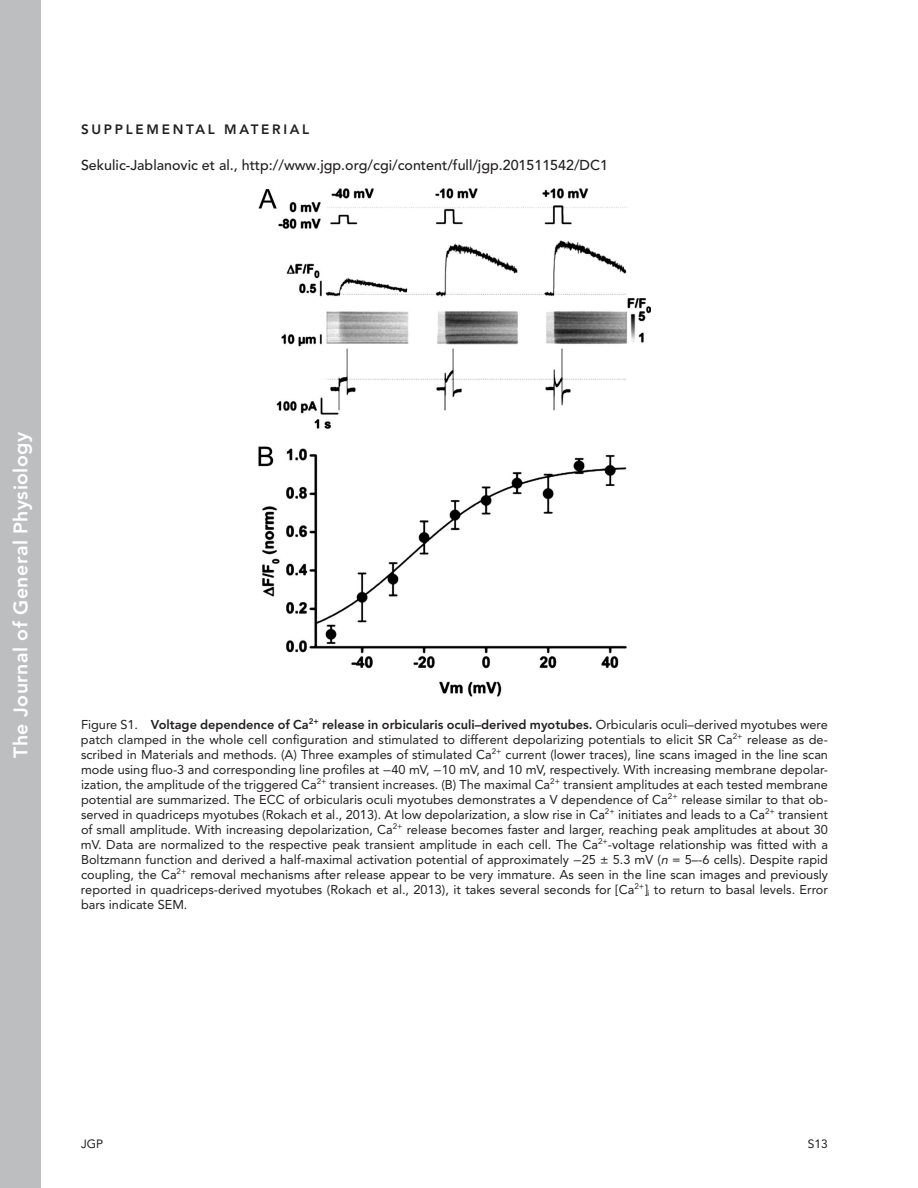
<style>
.page{position:relative;width:918px;height:1188px;background:#fff}
.page>*{position:absolute;margin:0;border:0;box-sizing:border-box;transform-origin:0 0}
.t1{font:800 19.5px "Avenir LT Std";letter-spacing:.02em;color:#fff}
.t2{font:500 14.25px "Avenir LT Std";color:#231f20}
.t3{font:800 13.5px "Avenir LT Std";letter-spacing:.2em;color:#231f20}
.t4{font:12.75px/15px "Avenir LT Std";color:#231f20;text-align:justify}
.t5{font:12px "Avenir LT Std";color:#231f20}
.s1{font-weight:800}
.s2{font-family:"STIX General"}
.s3{font-style:italic}
</style>
<div class="page">
<div style="left:0;top:0;width:40px;height:1188px;background:#bcbec0"></div>
<img style="left:258px;top:188px;width:393px;height:508px">
<p class="t3" style="left:81px;top:122px;width:230px">SUPPLEMENTAL MATERIAL</p>
<p class="t2" style="left:81px;top:157px;width:529px">Sekulic-Jablanovic et al., http://www.jgp.org/cgi/content/full/jgp.201511542/DC1</p>
<h1 class="t1" style="left:9px;top:758px;width:327px;rotate:-90deg">The Journal of General Physiology</h1>
<p class="t4" style="left:81px;top:717px;width:749px">Figure S1. <span class="s1">Voltage dependence of Ca</span><sup>2+</sup> <span class="s1">release in orbicularis oculi–derived myotubes.</span> Orbicularis oculi–derived myotubes were patch clamped in the whole cell configuration and stimulated to different depolarizing potentials to elicit SR Ca<sup>2+</sup> release as de‑ scribed in Materials and methods. (A) Three examples of stimulated Ca<sup>2+</sup> current (lower traces), line scans imaged in the line scan mode using fluo-3 and corresponding line profiles at <span class="s2">−</span>40 mV, <span class="s2">−</span>10 mV, and 10 mV, respectively. With increasing membrane depolar‑ ization, the amplitude of the triggered Ca<sup>2+</sup> transient increases. (B) The maximal Ca<sup>2+</sup> transient amplitudes at each tested membrane potential are summarized. The ECC of orbicularis oculi myotubes demonstrates a V dependence of Ca<sup>2+</sup> release similar to that ob‑ served in quadriceps myotubes (Rokach et al., 2013). At low depolarization, a slow rise in Ca<sup>2+</sup> initiates and leads to a Ca<sup>2+</sup> transient of small amplitude. With increasing depolarization, Ca<sup>2+</sup> release becomes faster and larger, reaching peak amplitudes at about 30 mV. Data are normalized to the respective peak transient amplitude in each cell. The Ca<sup>2+</sup>-voltage relationship was fitted with a Boltzmann function and derived a half-maximal activation potential of approximately <span class="s2">−</span>25 ± 5.3 mV (<span class="s3">n</span> = 5–-6 cells). Despite rapid coupling, the Ca<sup>2+</sup> removal mechanisms after release appear to be very immature. As seen in the line scan images and previously reported in quadriceps-derived myotubes (Rokach et al., 2013), it takes several seconds for [Ca<sup>2+</sup>]<sub>i</sub> to return to basal levels. Error bars indicate SEM.</p>
<p class="t5" style="left:81px;top:1137px;width:24px">JGP</p>
<p class="t5" style="left:808px;top:1137px;width:22px">S13</p>
</div>
